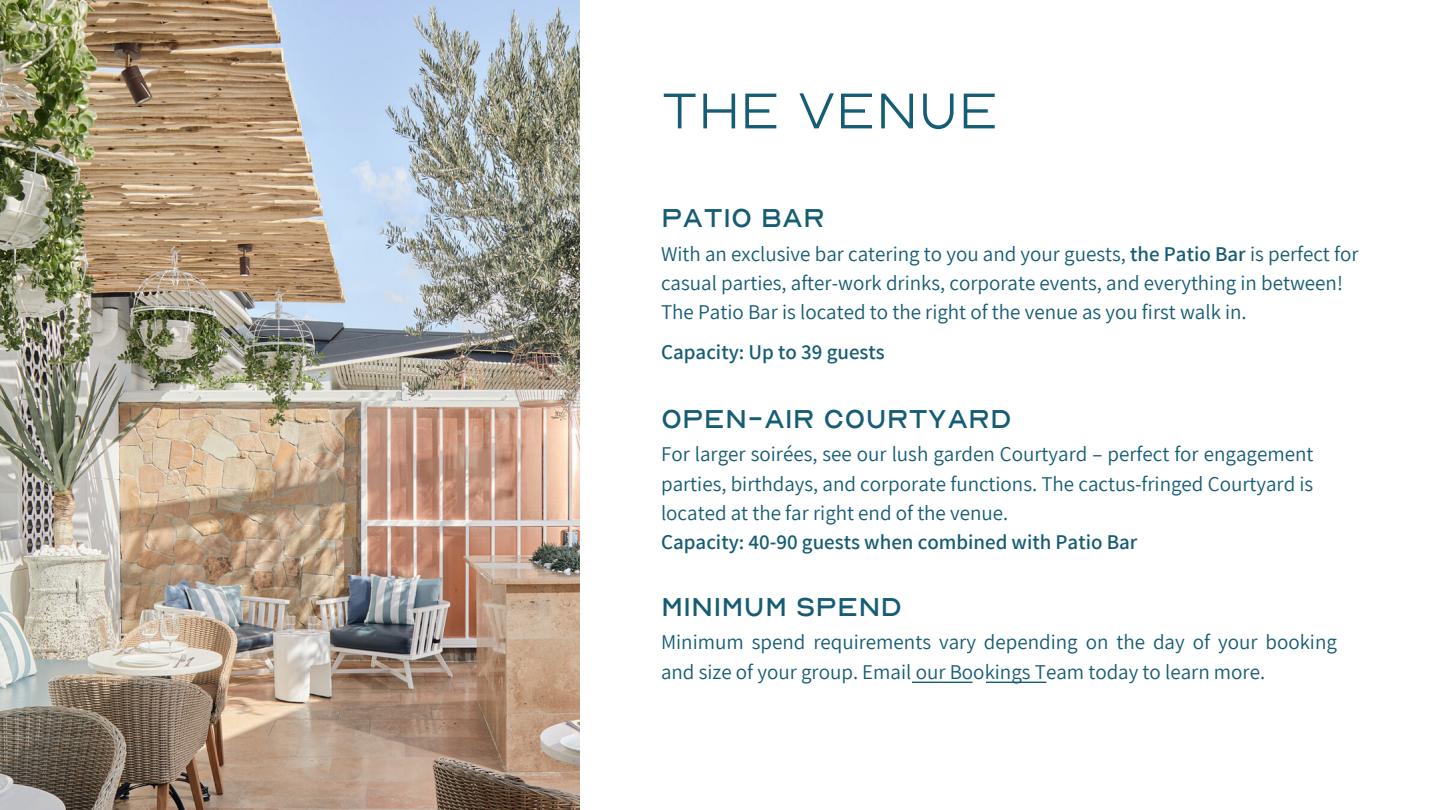
<style>
.page{position:relative;width:1440px;height:810px;background:#fff}
.page>*{position:absolute;margin:0;border:0;box-sizing:border-box;transform-origin:0 0}
.t1{font:300 55px "Nord";color:#155c75}
.t2{font:28px "Nord";color:#155c75}
.t3{font:21px/29.2px "Assistant";color:#155c75}
.t4{font:600 21px "Assistant";color:#155c75}
.s1{font-weight:600}
</style>
<div class="page">
<img style="left:0;top:0;width:580px;height:810px">
<svg style="left:912px;top:682px;width:134px;height:1px"></svg>
<h1 class="t1" style="left:661px;top:75px;width:339px">THE VENUE</h1>
<h2 class="t2" style="left:661px;top:200px;width:165px">PATIO BAR</h2>
<h2 class="t3" style="left:661px;top:238px;width:699px">With an exclusive bar catering to you and your guests, <span class="s1">the Patio Bar</span> is perfect for casual parties, after-work drinks, corporate events, and everything in between!<br>The Patio Bar is located to the right of the venue as you first walk in.</h2>
<p class="t4" style="left:661px;top:337px;width:225px">Capacity: Up to 39 guests</p>
<p class="t2" style="left:661px;top:401px;width:352px">OPEN-AIR COURTYARD</p>
<h2 class="t3" style="left:661px;top:439px;width:654px;text-align:justify">For larger soirées, see our lush garden Courtyard – perfect for engagement parties, birthdays, and corporate functions. The cactus-fringed Courtyard is located at the far right end of the venue.</h2>
<p class="t4" style="left:661px;top:528px;width:478px">Capacity: 40-90 guests when combined with Patio Bar</p>
<p class="t2" style="left:661px;top:589px;width:242px">MINIMUM SPEND</p>
<p class="t3" style="left:661px;top:627px;width:677px">Minimum spend requirements vary depending on the day of your booking and size of your group. Email our Bookings Team today to learn more.</p>
</div>
